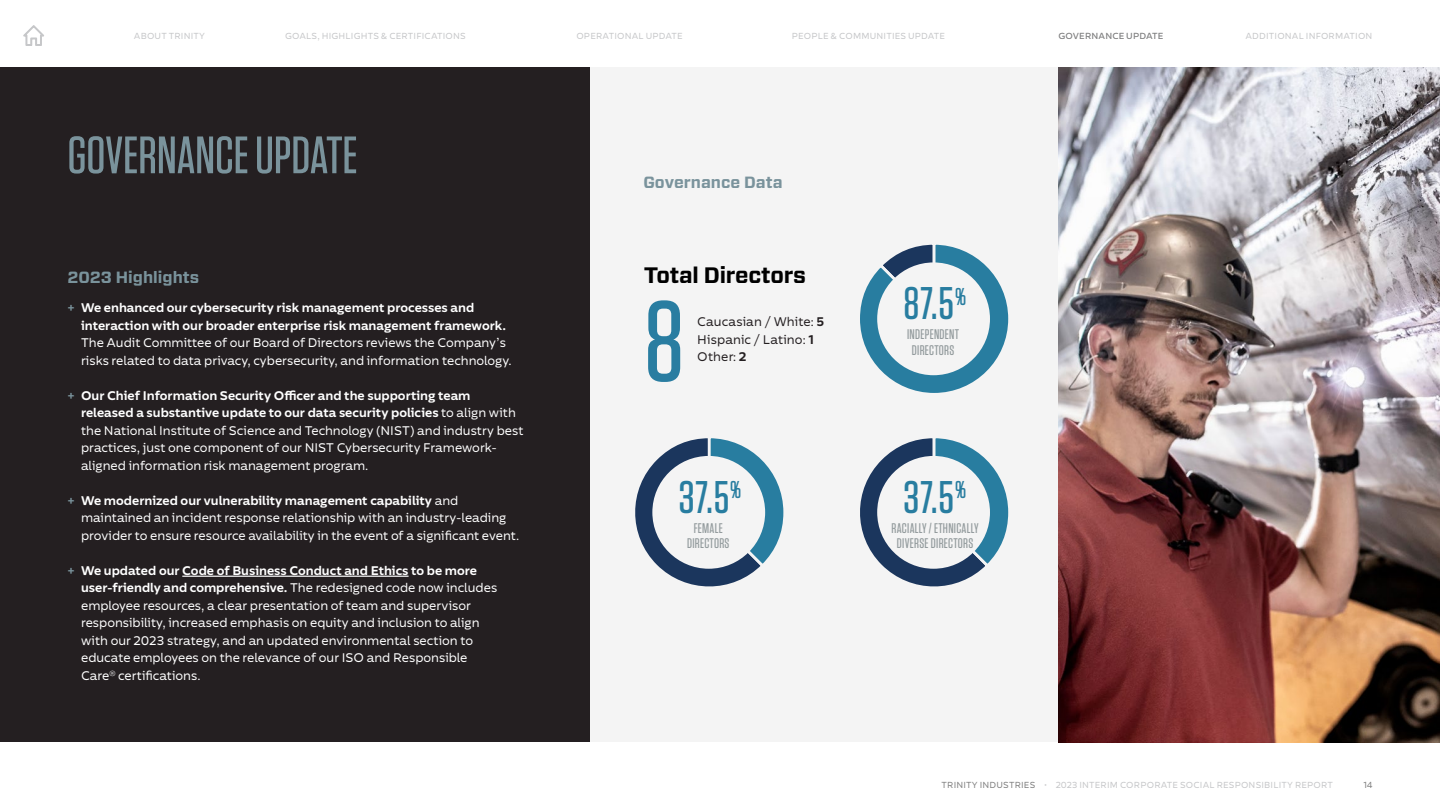
<style>
.page{position:relative;width:1440px;height:810px;background:#fff}
.page>*{position:absolute;margin:0;border:0;box-sizing:border-box;transform-origin:0 0}
.t1{font:500 114.5px "Tungsten";color:#297da1}
.H1_Main_Headers{font:500 52.5px "Tungsten";color:#7a939c}
.t2{font:500 45.62px "Tungsten";color:#287da0}
.t3{font:700 22.38px "Forza";letter-spacing:-.01em;color:#000}
.H2_Subsections{font:700 16.25px "Forza";color:#7a939c}
.t4{font:500 14px/15.6px "Tungsten";letter-spacing:.02em;color:#939b9d;text-align:center}
.t5{font:12.5px/17.5px "Centrale Sans";color:#fff}
.t6{font:12.5px "Centrale Sans";letter-spacing:.01em;color:#241f21}
.t7{font:8.75px "Centrale Sans";letter-spacing:.02em;color:#c6c7c9}
.t8{font:8.75px "Centrale Sans";letter-spacing:.02em;color:#808080}
.s1{font-weight:700;color:#7a939c}
.s2{font-weight:700}
.s3{color:#808080}
</style>
<div class="page">
<svg style="left:23px;top:25px;width:21px;height:21px"></svg>
<div style="left:0;top:68px;width:1440px;height:674px;background:#f4f4f4"></div>
<div style="left:0;top:68px;width:590px;height:674px;background:#241f21"></div>
<hr style="left:182px;top:576px;width:227px;height:1px;background:#fff">
<svg style="left:635px;top:438px;width:149px;height:149px"></svg>
<div style="left:652px;top:456px;width:113px;height:113px;background:#f4f4f4;border-radius:50%"></div>
<svg style="left:860px;top:438px;width:149px;height:149px"></svg>
<div style="left:877px;top:456px;width:113px;height:113px;background:#f4f4f4;border-radius:50%"></div>
<svg style="left:860px;top:244px;width:149px;height:149px"></svg>
<div style="left:877px;top:262px;width:113px;height:113px;background:#f4f4f4;border-radius:50%"></div>
<img style="left:1058px;top:68px;width:382px;height:674px">
<p class="t7" style="left:134px;top:31px;width:73px">ABOUT TRINITY</p>
<p class="t7" style="left:285px;top:31px;width:182px">GOALS, HIGHLIGHTS &amp; CERTIFICATIONS</p>
<p class="t7" style="left:576px;top:31px;width:108px">OPERATIONAL UPDATE</p>
<p class="t7" style="left:792px;top:31px;width:155px">PEOPLE &amp; COMMUNITIES UPDATE</p>
<p class="t7" style="left:1245px;top:31px;width:129px">ADDITIONAL INFORMATION</p>
<p class="t8" style="left:1058px;top:31px;width:106px">GOVERNANCE UPDATE</p>
<p class="H1_Main_Headers" style="left:68px;top:128px;width:292px">GOVERNANCE UPDATE</p>
<p class="H2_Subsections" style="left:68px;top:266px;width:133px">2023 Highlights</p>
<p class="t5" style="left:81px;top:299px;width:432px;text-indent:-14px"><span class="s1">+</span> <span class="s2">We enhanced our cybersecurity risk management processes and interaction with our broader enterprise risk management framework.<br></span>The Audit Committee of our Board of Directors reviews the Company’s risks related to data privacy, cybersecurity, and information technology.</p>
<p class="t5" style="left:81px;top:387px;width:444px;text-indent:-14px"><span class="s1">+</span> <span class="s2">Our Chief Information Security Officer and the supporting team released a substantive update to our data security policies</span> to align with the National Institute of Science and Technology (NIST) and industry best practices, just one component of our NIST Cybersecurity Framework&shy;aligned information risk management program.</p>
<p class="t5" style="left:81px;top:492px;width:440px;text-indent:-14px"><span class="s1">+</span> <span class="s2">We modernized our vulnerability management capability</span> and maintained an incident response relationship with an industry-leading provider to ensure resource availability in the event of a significant event.</p>
<p class="t5" style="left:81px;top:562px;width:418px;text-indent:-14px"><span class="s1">+</span> <span class="s2">We updated our Code of Business Conduct and Ethics to be more user-friendly and comprehensive.</span> The redesigned code now includes employee resources, a clear presentation of team and supervisor responsibility, increased emphasis on equity and inclusion to align with our 2023 strategy, and an updated environmental section to educate employees on the relevance of our ISO and Responsible Care<sup>®</sup> certifications.</p>
<p class="H2_Subsections" style="left:643px;top:172px;width:141px">Governance Data</p>
<p class="t3" style="left:644px;top:260px;width:163px">Total Directors</p>
<p class="t1" style="left:644px;top:282px;width:42px">8</p>
<p class="t6" style="left:697px;top:314px;width:129px">Caucasian / White: <span class="s2">5</span></p>
<p class="t6" style="left:697px;top:332px;width:118px">Hispanic / Latino: <span class="s2">1</span></p>
<p class="t6" style="left:697px;top:349px;width:51px">Other: <span class="s2">2</span></p>
<p class="t2" style="left:679px;top:473px;width:64px">37.5<sup>%</sup></p>
<p class="t4" style="left:687px;top:520px;width:44px">FEMALE<br>DIRECTORS</p>
<p class="t2" style="left:904px;top:280px;width:64px">87.5<sup>%</sup></p>
<p class="t4" style="left:907px;top:327px;width:54px">INDEPENDENT<br>DIRECTORS</p>
<p class="t2" style="left:904px;top:473px;width:64px">37.5<sup>%</sup></p>
<p class="t4" style="left:892px;top:520px;width:89px">RACIALLY / ETHNICALLY<br>DIVERSE DIRECTORS</p>
<p class="t7" style="left:942px;top:780px;width:393px"><span class="s3">TRINITY INDUSTRIES</span> • 2023 INTERIM CORPORATE SOCIAL RESPONSIBILITY REPORT</p>
<p class="t8" style="left:1363px;top:780px;width:11px">14</p>
</div>
